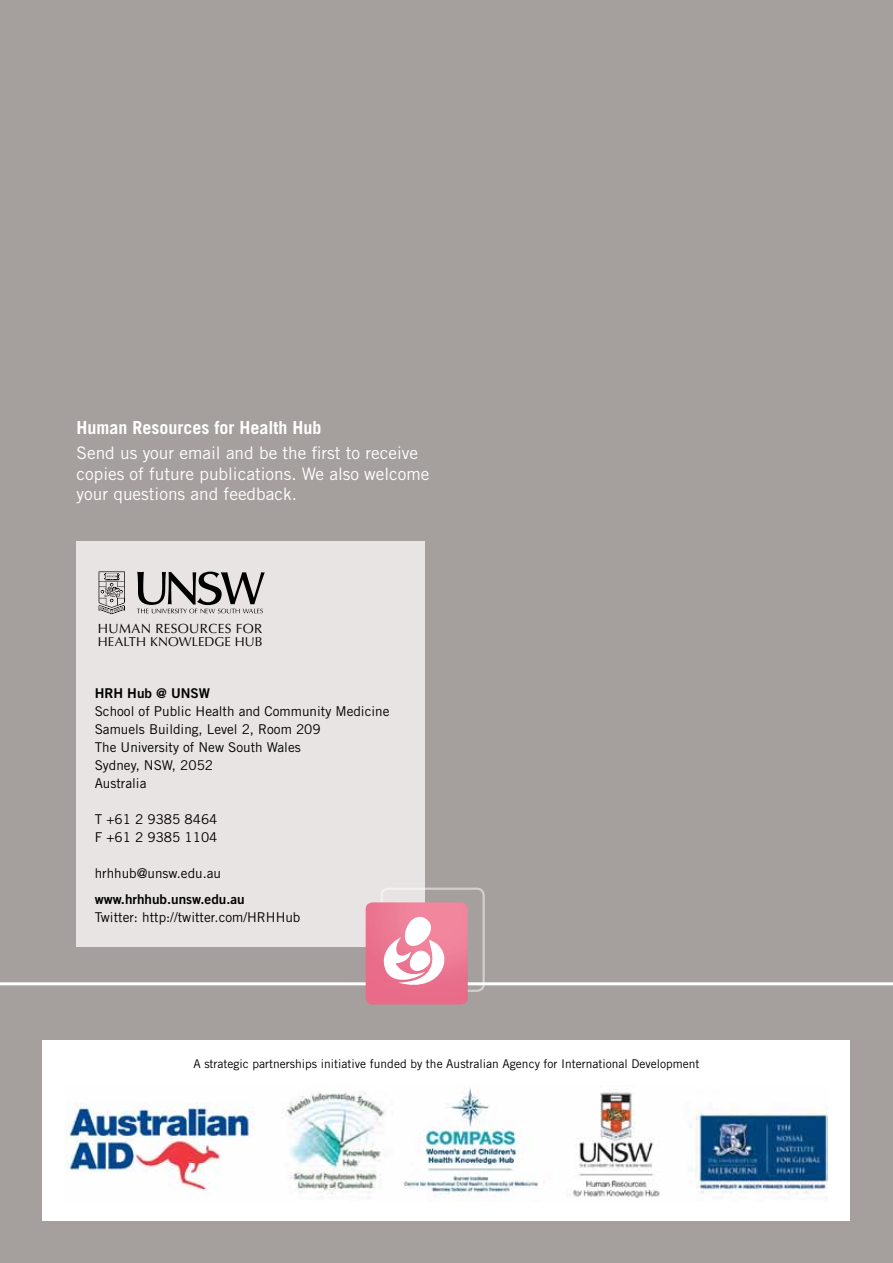
<style>
.page{position:relative;width:893px;height:1263px;background:#a59f9d}
.page>*{position:absolute;margin:0;border:0;box-sizing:border-box;transform-origin:0 0}
.t1{font:700 18px "Trade Gothic LT Std";color:#fff}
.t2{font:17.25px/20.7px "Trade Gothic LT Std";color:#fff}
.t3{font:13.5px/18px "Trade Gothic LT Std";color:#000}
.t4{font:13.5px "Trade Gothic LT Std Bd 2";color:#000}
.t5{font:13.35px "Optima LT Std";letter-spacing:.025em;color:#000}
.t6{font:12.9px "Optima LT Std";letter-spacing:.005em;color:#000}
.t7{font:12px "Trade Gothic LT Std";color:#000}
</style>
<div class="page">
<div style="left:43px;top:1040px;width:807px;height:181px;background:#fff"></div>
<img style="left:65px;top:1085px;width:763px;height:113px">
<hr style="left:0;top:982px;width:893px;height:3px;background:#fff">
<div style="left:77px;top:541px;width:348px;height:405px;background:#e7e4e3"></div>
<svg style="left:137px;top:572px;width:128px;height:41px"></svg>
<svg style="left:99px;top:571px;width:26px;height:43px"></svg>
<div style="left:380px;top:887px;width:105px;height:105px;border:2px solid #fff;border-radius:7px"></div>
<img style="left:366px;top:902px;width:102px;height:102px">
<svg style="left:382px;top:915px;width:73px;height:78px;background:#f3a9ba"></svg>
<h1 class="t1" style="left:77px;top:416px;width:246px">Human Resources for Health Hub</h1>
<p class="t2" style="left:77px;top:442px;width:354px">Send us your email and be the first to receive copies of future publications. We also welcome your questions and feedback.</p>
<p class="t5" style="left:98px;top:621px;width:166px">HUMAN RESOURCES FOR</p>
<p class="t6" style="left:98px;top:634px;width:166px">HEALTH KNOWLEDGE HUB</p>
<p class="t4" style="left:95px;top:685px;width:117px">HRH Hub @ UNSW</p>
<p class="t3" style="left:95px;top:702px;width:296px">School of Public Health and Community Medicine<br>Samuels Building, Level 2, Room 209<br>The University of New South Wales<br>Sydney, NSW, 2052<br>Australia</p>
<p class="t3" style="left:95px;top:810px;width:124px">T +61 2 9385 8464<br>F +61 2 9385 1104</p>
<p class="t3" style="left:95px;top:864px;width:128px">hrhhub@unsw.edu.au</p>
<p class="t4" style="left:95px;top:891px;width:152px">www.hrhhub.unsw.edu.au</p>
<p class="t3" style="left:95px;top:908px;width:207px">Twitter: http://twitter.com/HRHHub</p>
<p class="t7" style="left:193px;top:1057px;width:508px">A strategic partnerships initiative funded by the Australian Agency for International Development</p>
</div>
